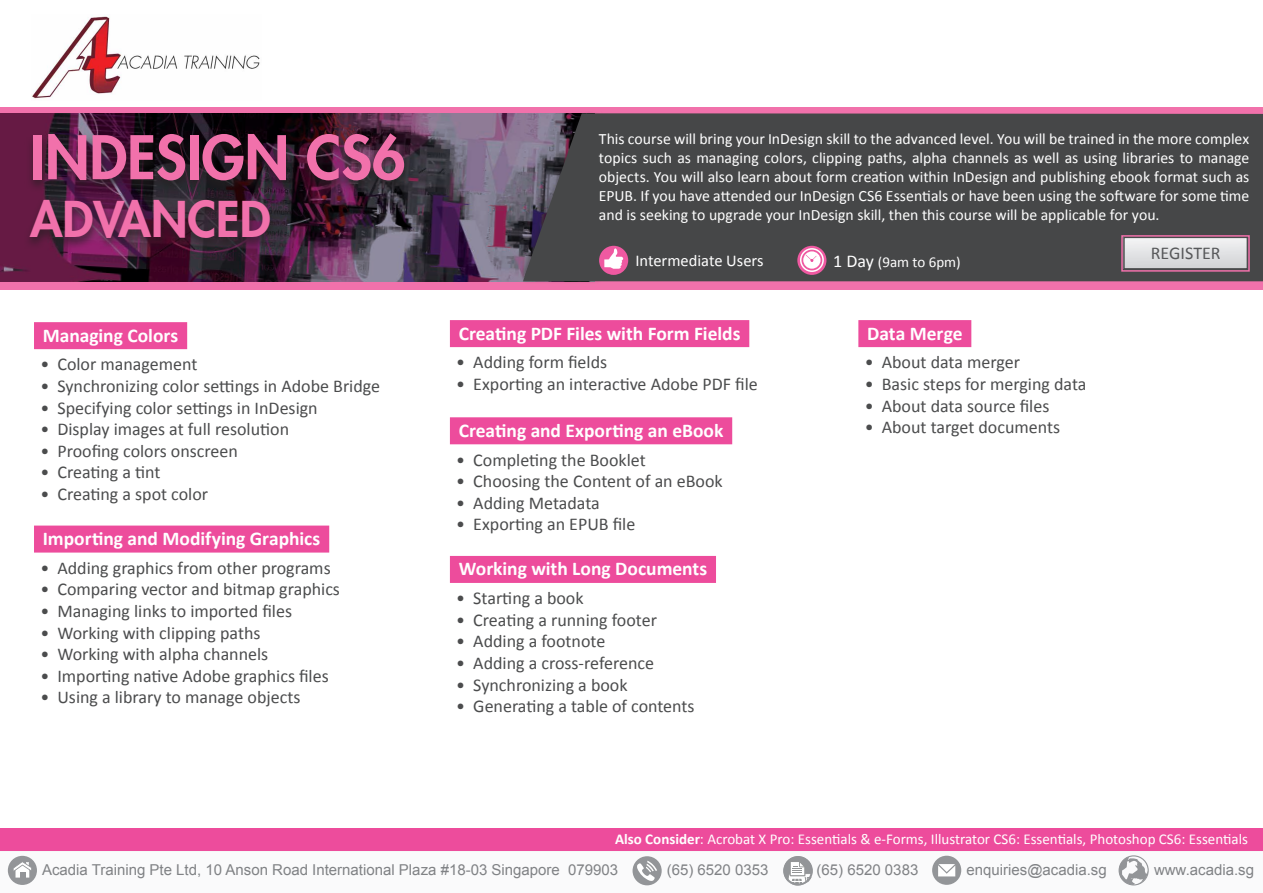
<style>
.page{position:relative;width:1263px;height:893px;background:#fff}
.page>*{position:absolute;margin:0;border:0;box-sizing:border-box;transform-origin:0 0}
.t1{font:800 58.5px "Futura Std";color:#f171ab}
.t2{font:800 48px "Futura Std";color:#f171ab}
.t3{font:700 19.5px "Calibri";color:#fff}
.t4{font:18px "Calibri";color:#4b4c4d}
.t5{font:18px "Calibri";color:#57585a}
.t6{font:16.5px "Calibri";color:#fff}
.t7{font:15.75px/18.9px "Calibri";color:#fff;text-align:justify}
.t8{font:15px "Arial";color:#808285}
.t9{font:15px "Calibri";color:#fff}
.s1{font-size:18px}
.s2{font-weight:700}
</style>
<div class="page">
<div style="left:0;top:107px;width:1263px;height:182px;background:#f171ab"></div>
<svg style="left:0;top:850px;width:1263px;height:36px"></svg>
<div style="left:8px;top:856px;width:29px;height:29px;background:#939598;border-radius:50%"></div>
<svg style="left:13px;top:862px;width:19px;height:16px"></svg>
<div style="left:20px;top:872px;width:5px;height:8px;background:#939598"></div>
<div style="left:632px;top:856px;width:30px;height:29px;background:#939598;border-radius:50%"></div>
<svg style="left:637px;top:861px;width:20px;height:20px"></svg>
<svg style="left:783px;top:856px;width:30px;height:29px"></svg>
<div style="left:932px;top:856px;width:29px;height:29px;background:#939598;border-radius:50%"></div>
<svg style="left:938px;top:864px;width:17px;height:12px"></svg>
<svg style="left:1119px;top:857px;width:29px;height:28px"></svg>
<div style="left:1118px;top:855px;width:31px;height:30px;border:1px solid #939598;border-radius:50%"></div>
<img style="left:32px;top:15px;width:228px;height:84px">
<img style="left:0;top:113px;width:518px;height:168px">
<div style="left:518px;top:111px;width:86px;height:173px;background:#231f20;opacity:.75"></div>
<div style="left:523px;top:113px;width:740px;height:168px;background:#464748"></div>
<div style="left:0;top:828px;width:1263px;height:22px;background:#ed4c9c"></div>
<div style="left:23px;top:132px;width:390px;height:119px;background:#231f20;opacity:.75"></div>
<svg style="left:1126px;top:240px;width:119px;height:27px;background:#e1e2e4"></svg>
<div style="left:1123px;top:237px;width:125px;height:33px;border:2px solid #4b4c4d"></div>
<div style="left:1121px;top:235px;width:129px;height:37px;border:2px solid #f171ab"></div>
<div style="left:34px;top:322px;width:153px;height:27px;background:#ed4c9c"></div>
<div style="left:34px;top:526px;width:295px;height:27px;background:#ed4c9c"></div>
<div style="left:450px;top:320px;width:299px;height:27px;background:#ed4c9c"></div>
<div style="left:450px;top:417px;width:282px;height:27px;background:#ed4c9c"></div>
<div style="left:450px;top:556px;width:266px;height:27px;background:#ed4c9c"></div>
<svg style="left:524px;top:118px;width:104px;height:159px;background:#544f57"></svg>
<svg style="left:797px;top:246px;width:29px;height:29px"></svg>
<svg style="left:801px;top:249px;width:22px;height:22px"></svg>
<div style="left:800px;top:248px;width:24px;height:24px;border:2px solid #fff;border-radius:50%"></div>
<div style="left:803px;top:251px;width:17px;height:18px;background:#fff;border-radius:50%"></div>
<svg style="left:806px;top:255px;width:10px;height:7px"></svg>
<div style="left:858px;top:320px;width:113px;height:27px;background:#ed4c9c"></div>
<h1 class="t1" style="left:30px;top:121px;width:377px">INDESIGN CS6</h1>
<h2 class="t2" style="left:30px;top:189px;width:242px">ADVANCED</h2>
<p class="t3" style="left:43px;top:323px;width:137px">Managing Colors</p>
<p class="t4" style="left:40px;top:353px;width:159px">• Color management</p>
<p class="t4" style="left:40px;top:375px;width:341px">• Synchronizing color settings in Adobe Bridge</p>
<p class="t4" style="left:40px;top:396px;width:279px">• Specifying color settings in InDesign</p>
<p class="t4" style="left:40px;top:418px;width:250px">• Display images at full resolution</p>
<p class="t4" style="left:40px;top:439px;width:199px">• Proofing colors onscreen</p>
<p class="t4" style="left:40px;top:461px;width:122px">• Creating a tint</p>
<p class="t4" style="left:40px;top:483px;width:169px">• Creating a spot color</p>
<p class="t3" style="left:43px;top:526px;width:279px">Importing and Modifying Graphics</p>
<p class="t4" style="left:40px;top:556px;width:292px">• Adding graphics from other programs</p>
<p class="t4" style="left:40px;top:578px;width:301px">• Comparing vector and bitmap graphics</p>
<p class="t4" style="left:40px;top:600px;width:253px">• Managing links to imported files</p>
<p class="t4" style="left:40px;top:621px;width:222px">• Working with clipping paths</p>
<p class="t4" style="left:40px;top:643px;width:229px">• Working with alpha channels</p>
<p class="t4" style="left:40px;top:664px;width:290px">• Importing native Adobe graphics files</p>
<p class="t4" style="left:40px;top:686px;width:261px">• Using a library to manage objects</p>
<p class="t7" style="left:599px;top:130px;width:652px">This course will bring your InDesign skill to the advanced level. You will be trained in the more complex topics such as managing colors, clipping paths, alpha channels as well as using libraries to manage objects. You will also learn about form creation within InDesign and publishing ebook format such as EPUB. If you have attended our InDesign CS6 Essentials or have been using the software for some time and is seeking to upgrade your InDesign skill, then this course will be applicable for you.</p>
<p class="t6" style="left:635px;top:250px;width:130px">Intermediate Users</p>
<p class="t9" style="left:833px;top:253px;width:129px"><span class="s1">1 Day</span> (9am to 6pm)</p>
<p class="t5" style="left:1151px;top:242px;width:71px">REGISTER</p>
<p class="t3" style="left:459px;top:321px;width:283px">Creating PDF Files with Form Fields</p>
<p class="t4" style="left:456px;top:351px;width:152px">• Adding form fields</p>
<p class="t4" style="left:456px;top:373px;width:303px">• Exporting an interactive Adobe PDF file</p>
<p class="t3" style="left:459px;top:418px;width:266px">Creating and Exporting an eBook</p>
<p class="t4" style="left:456px;top:448px;width:191px">• Completing the Booklet</p>
<p class="t4" style="left:456px;top:470px;width:268px">• Choosing the Content of an eBook</p>
<p class="t4" style="left:456px;top:491px;width:145px">• Adding Metadata</p>
<p class="t4" style="left:456px;top:513px;width:181px">• Exporting an EPUB file</p>
<p class="t3" style="left:459px;top:556px;width:250px">Working with Long Documents</p>
<p class="t4" style="left:456px;top:587px;width:129px">• Starting a book</p>
<p class="t4" style="left:456px;top:608px;width:202px">• Creating a running footer</p>
<p class="t4" style="left:456px;top:630px;width:151px">• Adding a footnote</p>
<p class="t4" style="left:456px;top:652px;width:199px">• Adding a cross-reference</p>
<p class="t4" style="left:456px;top:673px;width:173px">• Synchronizing a book</p>
<p class="t4" style="left:456px;top:695px;width:240px">• Generating a table of contents</p>
<p class="t3" style="left:867px;top:321px;width:97px">Data Merge</p>
<p class="t4" style="left:865px;top:351px;width:157px">• About data merger</p>
<p class="t4" style="left:865px;top:373px;width:223px">• Basic steps for merging data</p>
<p class="t4" style="left:865px;top:394px;width:186px">• About data source files</p>
<p class="t4" style="left:865px;top:416px;width:197px">• About target documents</p>
<p class="t9" style="left:615px;top:830px;width:634px"><span class="s2">Also Consider</span>: Acrobat X Pro: Essentials &amp; e-Forms, Illustrator CS6: Essentials, Photoshop CS6: Essentials</p>
<p class="t8" style="left:42px;top:860px;width:578px">Acadia Training Pte Ltd, 10 Anson Road International Plaza #18-03 Singapore 079903</p>
<p class="t8" style="left:667px;top:860px;width:103px">(65) 6520 0353</p>
<p class="t8" style="left:817px;top:860px;width:103px">(65) 6520 0383</p>
<p class="t8" style="left:966px;top:860px;width:142px">enquiries@acadia.sg</p>
<p class="t8" style="left:1154px;top:860px;width:102px">www.acadia.sg</p>
</div>
